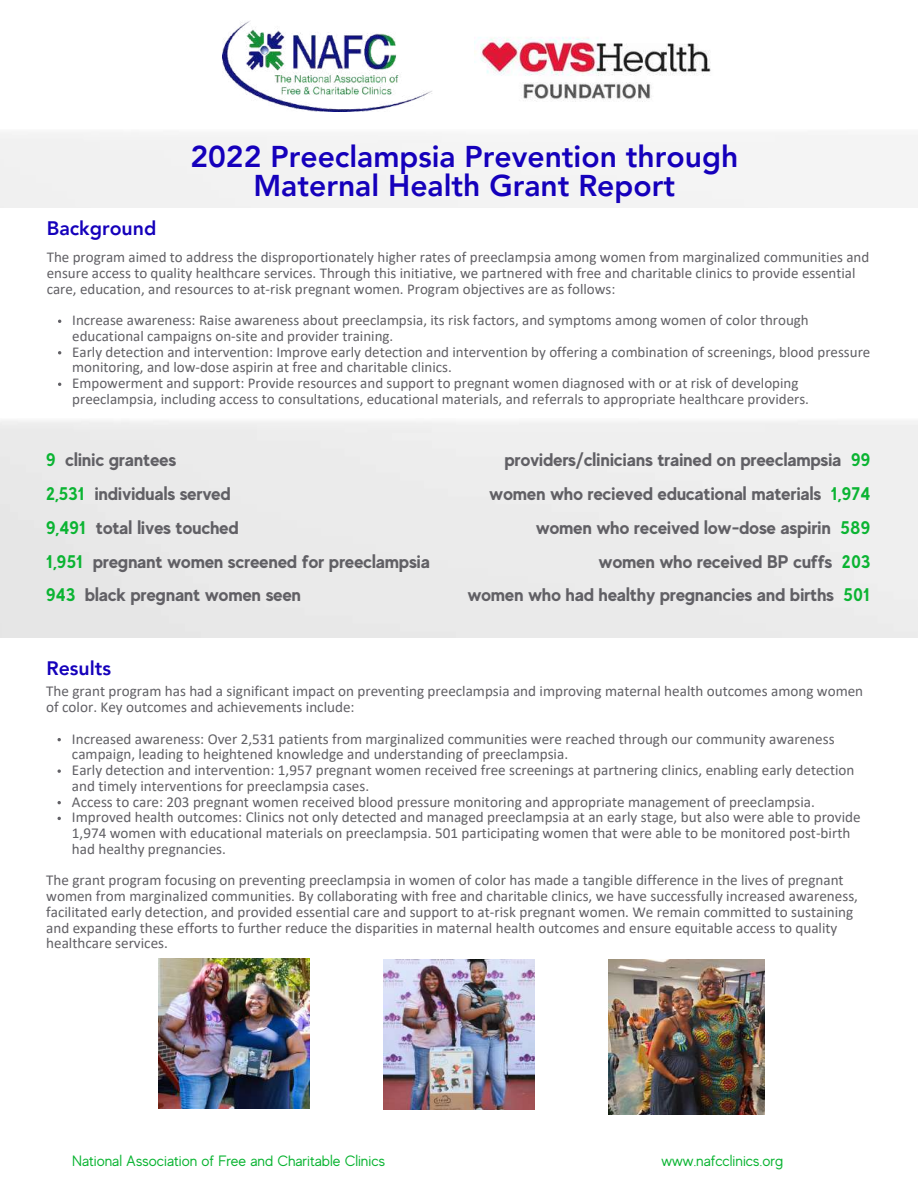
<style>
.page{position:relative;width:918px;height:1188px;background:#fff}
.page>*{position:absolute;margin:0;border:0;box-sizing:border-box;transform-origin:0 0}
.t1{font:800 30px/29.2px "Avenir LT Pro";color:#1500bb;text-align:center}
.t2{font:800 19.5px "Avenir LT Pro";color:#1500bb}
.t3{font:700 18.3px/33.8px "MADE Evolve Sans";color:#616065}
.t4{font:15.15px/15.8px "Calibri";color:#616065}
.t5{font:15px/15.8px "Calibri";color:#616065}
.t6{font:15px "MADE Evolve Sans";color:#0ab432}
.s1{color:#0ab432}
</style>
<div class="page">
<img style="left:223px;top:21px;width:209px;height:91px">
<img style="left:159px;top:958px;width:151px;height:150px">
<img style="left:384px;top:959px;width:150px;height:151px">
<img style="left:609px;top:959px;width:155px;height:156px">
<img style="left:474px;top:37px;width:237px;height:65px">
<svg style="left:58px;top:769px;width:3px;height:4px"></svg>
<p class="t2" style="left:47px;top:220px;width:111px">Background</p>
<h1 class="t1" style="left:190px;top:145px;width:549px">2022 Preeclampsia Prevention through<br>Maternal Health Grant Report</h1>
<p class="t5" style="left:47px;top:251px;width:824px">The program aimed to address the disproportionately higher rates of preeclampsia among women from marginalized communities and ensure access to quality healthcare services. Through this initiative, we partnered with free and charitable clinics to provide essential care, education, and resources to at-risk pregnant women. Program objectives are as follows:</p>
<p class="t5" style="left:72px;top:314px;width:800px">Increase awareness: Raise awareness about preeclampsia, its risk factors, and symptoms among women of color through educational campaigns on-site and provider training.<br>Early detection and intervention: Improve early detection and intervention by offering a combination of screenings, blood pressure monitoring, and low-dose aspirin at free and charitable clinics.<br>Empowerment and support: Provide resources and support to pregnant women diagnosed with or at risk of developing preeclampsia, including access to consultations, educational materials, and referrals to appropriate healthcare providers.</p>
<p class="t3" style="left:46px;top:443px;width:385px"><span class="s1">9</span> clinic grantees<br><span class="s1">2,531</span> individuals served<br><span class="s1">9,491</span> total lives touched<br><span class="s1">1,951</span> pregnant women screened for preeclampsia<br><span class="s1">943</span> black pregnant women seen</p>
<p class="t2" style="left:46px;top:660px;width:66px">Results</p>
<p class="t3" style="left:468px;top:443px;width:404px;text-align:right">providers/clinicians trained on preeclampsia <span class="s1">99 </span>women who recieved educational materials <span class="s1">1,974 </span>women who received low-dose aspirin <span class="s1">589<br></span>women who received BP cuffs <span class="s1">203<br></span>women who had healthy pregnancies and births <span class="s1">501</span></p>
<p class="t4" style="left:46px;top:685px;width:819px">The grant program has had a significant impact on preventing preeclampsia and improving maternal health outcomes among women of color. Key outcomes and achievements include:</p>
<p class="t4" style="left:72px;top:732px;width:790px">Increased awareness: Over 2,531 patients from marginalized communities were reached through our community awareness campaign, leading to heightened knowledge and understanding of preeclampsia.<br>Early detection and intervention: 1,957 pregnant women received free screenings at partnering clinics, enabling early detection and timely interventions for preeclampsia cases.<br>Access to care: 203 pregnant women received blood pressure monitoring and appropriate management of preeclampsia.<br>Improved health outcomes: Clinics not only detected and managed preeclampsia at an early stage, but also were able to provide 1,974 women with educational materials on preeclampsia. 501 participating women that were able to be monitored post-birth had healthy pregnancies.</p>
<p class="t4" style="left:46px;top:874px;width:813px">The grant program focusing on preventing preeclampsia in women of color has made a tangible difference in the lives of pregnant women from marginalized communities. By collaborating with free and charitable clinics, we have successfully increased awareness, facilitated early detection, and provided essential care and support to at-risk pregnant women. We remain committed to sustaining and expanding these efforts to further reduce the disparities in maternal health outcomes and ensure equitable access to quality healthcare services.</p>
<p class="t6" style="left:72px;top:1153px;width:314px">National Association of Free and Charitable Clinics</p>
<p class="t6" style="left:661px;top:1153px;width:123px">www.nafcclinics.org</p>
</div>
